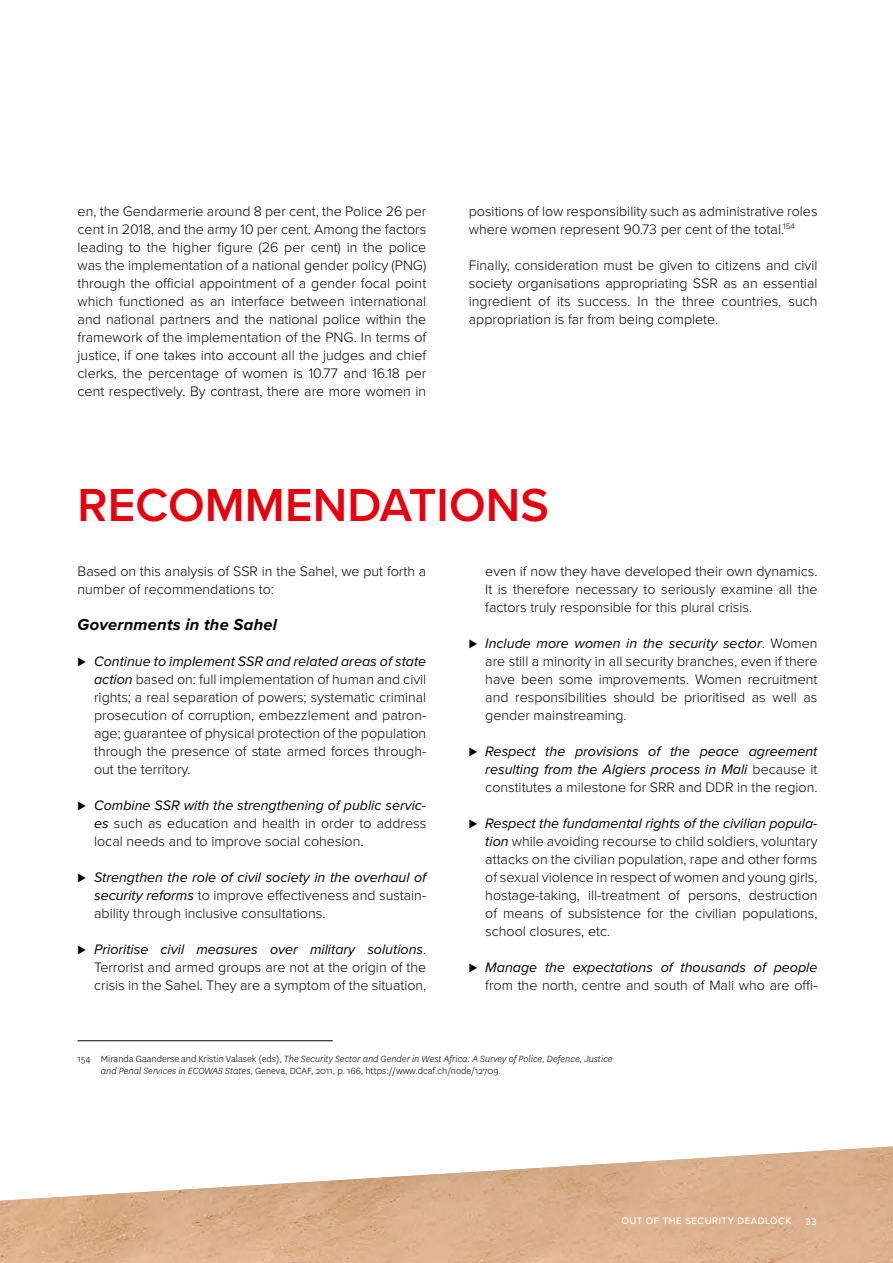
<style>
.page{position:relative;width:893px;height:1263px;background:#fff}
.page>*{position:absolute;margin:0;border:0;box-sizing:border-box;transform-origin:0 0}
.t1{font:600 48px "Proxima Nova";color:#e7000e}
.t2{font:italic 700 16.5px "Proxima Nova";letter-spacing:.015em;color:#000}
.t3{font:300 14.25px/18px "Proxima Nova";color:#000;text-align:justify}
.t4{font:italic 14.25px/18px "Proxima Nova";color:#000;text-align:justify}
.t5{font:italic 300 10.5px/12.6px "National";color:#000}
.t6{font:500 9.75px "Proxima Nova";letter-spacing:.05em;color:#fff}
.s1{font-weight:400;font-style:italic}
.s2{font-weight:300;font-style:normal}
.s3{font-style:normal}
</style>
<div class="page">
<img style="left:0;top:1146px;width:893px;height:117px">
<hr style="left:78px;top:1040px;width:255px;height:1px;background:#000">
<p class="t3" style="left:78px;top:201px;width:350px">en, the Gendarmerie around 8 per cent, the Police 26 per cent in 2018, and the army 10 per cent. Among the factors leading to the higher figure (26 per cent) in the police was the implementation of a national gender policy (PNG) through the official appointment of a gender focal point which functioned as an interface between international and national partners and the national police within the framework of the implementation of the PNG. In terms of justice, if one takes into account all the judges and chief clerks, the percentage of women is 10.77 and 16.18 per cent respectively. By contrast, there are more women in</p>
<p class="t3" style="left:469px;top:201px;width:350px">positions of low responsibility such as administrative roles where women represent 90.73 per cent of the total.<sup>154</sup></p>
<p class="t3" style="left:469px;top:255px;width:350px">Finally, consideration must be given to citizens and civil society organisations appropriating SSR as an essential ingredient of its success. In the three countries, such appropriation is far from being complete.</p>
<h1 class="t1" style="left:78px;top:470px;width:473px">RECOMMENDATIONS</h1>
<p class="t3" style="left:78px;top:561px;width:350px">Based on this analysis of SSR in the Sahel, we put forth a number of recommendations to:</p>
<p class="t2" style="left:78px;top:612px;width:201px">Governments in the Sahel</p>
<p class="t3" style="left:94px;top:651px;width:334px;text-indent:-17px">⊲ <span class="s1">Continue to implement SSR and related areas of state action</span> based on: full implementation of human and civil rights; a real separation of powers; systematic criminal prosecution of corruption, embezzlement and patron&shy;age; guarantee of physical protection of the population through the presence of state armed forces through&shy;out the territory.</p>
<p class="t3" style="left:94px;top:795px;width:334px;text-indent:-17px">⊲ <span class="s1">Combine SSR with the strengthening of public servic&shy;es</span> such as education and health in order to address local needs and to improve social cohesion.</p>
<p class="t3" style="left:94px;top:867px;width:334px;text-indent:-17px">⊲ <span class="s1">Strengthen the role of civil society in the overhaul of security reforms</span> to improve effectiveness and sustain&shy;ability through inclusive consultations.</p>
<p class="t3" style="left:94px;top:939px;width:334px;text-indent:-17px">⊲ <span class="s1">Prioritise civil measures over military solutions</span>.<br>Terrorist and armed groups are not at the origin of the crisis in the Sahel. They are a symptom of the situation,</p>
<p class="t3" style="left:485px;top:561px;width:334px">even if now they have developed their own dynamics.<br>It is therefore necessary to seriously examine all the factors truly responsible for this plural crisis.</p>
<p class="t3" style="left:485px;top:633px;width:334px;text-indent:-17px">⊲ <span class="s1">Include more women in the security sector</span>. Women are still a minority in all security branches, even if there have been some improvements. Women recruitment and responsibilities should be prioritised as well as gender mainstreaming.</p>
<p class="t4" style="left:485px;top:742px;width:334px;text-indent:-17px"><span class="s2">⊲</span> Respect the provisions of the peace agreement resulting from the Algiers process in Mali <span class="s2">because it constitutes a milestone for SRR and DDR in the region.</span></p>
<p class="t3" style="left:485px;top:813px;width:334px;text-indent:-17px">⊲ <span class="s1">Respect the fundamental rights of the civilian popula&shy;tion</span> while avoiding recourse to child soldiers, voluntary attacks on the civilian population, rape and other forms of sexual violence in respect of women and young girls, hostage-taking, ill-treatment of persons, destruction of means of subsistence for the civilian populations, school closures, etc.</p>
<p class="t3" style="left:469px;top:957px;width:350px;text-align:right">⊲ <span class="s1">Manage the expectations of thousands of people </span>from the north, centre and south of Mali who are offi-</p>
<p class="t5" style="left:101px;top:1052px;width:513px;text-indent:-23px"><span class="s3">154 Miranda Gaanderse and Kristin Valasek (eds),</span> The Security Sector and Gender in West Africa: A Survey of Police, Defence, Justice and Penal Services in ECOWAS States<span class="s3">, Geneva, DCAF, 2011, p. 166, https://www.dcaf.ch/node/12709.</span></p>
<p class="t6" style="left:621px;top:1213px;width:171px">OUT OF THE SECURITY DEADLOCK</p>
<p class="t6" style="left:806px;top:1214px;width:13px">33</p>
</div>
